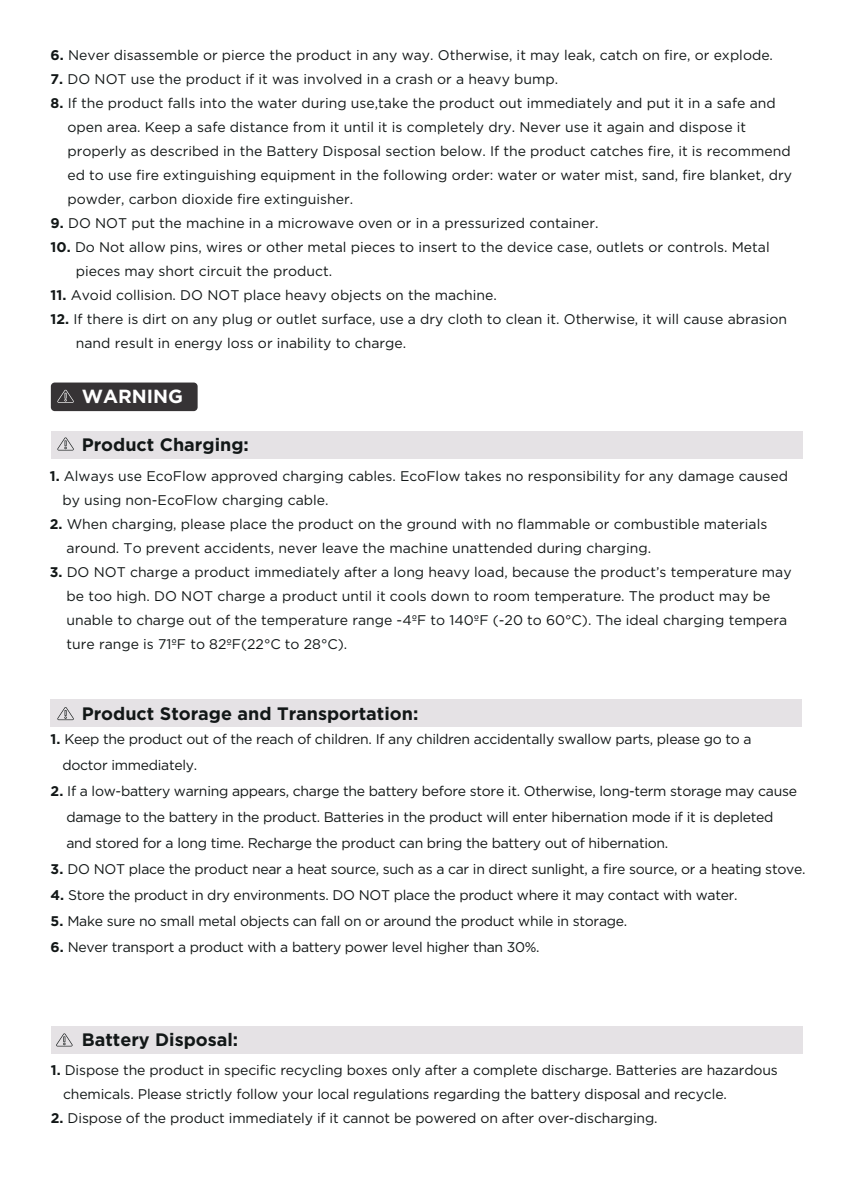
<style>
.page{position:relative;width:851px;height:1191px;background:#fff}
.page>*{position:absolute;margin:0;border:0;box-sizing:border-box;transform-origin:0 0}
.t1{font:700 19px "Gotham";color:#fff}
.t2{font:700 18px "Gotham";color:#121717}
.t3{font:14px/24px "Gotham";color:#121717}
.t4{font:14px/26px "Gotham";letter-spacing:-.02em;color:#121717}
.s1{font-weight:700}
</style>
<div class="page">
<div style="left:51px;top:431px;width:751px;height:27px;background:#e5e2e5"></div>
<div style="left:50px;top:699px;width:751px;height:27px;background:#e5e2e5"></div>
<div style="left:51px;top:1026px;width:751px;height:27px;background:#e5e2e5"></div>
<div style="left:51px;top:382px;width:146px;height:29px;background:#363335;border-radius:4px"></div>
<svg style="left:57px;top:390px;width:17px;height:13px"></svg>
<svg style="left:56px;top:1033px;width:17px;height:13px"></svg>
<svg style="left:57px;top:437px;width:17px;height:13px"></svg>
<svg style="left:57px;top:707px;width:17px;height:13px"></svg>
<p class="t3" style="left:51px;top:43px;width:723px"><span class="s1">6.</span> Never disassemble or pierce the product in any way. Otherwise, it may leak, catch on fire, or explode.</p>
<p class="t3" style="left:51px;top:67px;width:509px"><span class="s1">7.</span> DO NOT use the product if it was involved in a crash or a heavy bump.</p>
<p class="t3" style="left:67px;top:91px;width:725px;text-indent:-17px"><span class="s1">8.</span> If the product falls into the water during use,take the product out immediately and put it in a safe and open area. Keep a safe distance from it until it is completely dry. Never use it again and dispose it properly as described in the Battery Disposal section below. If the product catches fire, it is recommend ed to use fire extinguishing equipment in the following order: water or water mist, sand, fire blanket, dry powder, carbon dioxide fire extinguisher.</p>
<p class="t3" style="left:51px;top:211px;width:549px"><span class="s1">9.</span> DO NOT put the machine in a microwave oven or in a pressurized container.</p>
<p class="t3" style="left:76px;top:235px;width:695px;text-indent:-25px"><span class="s1">10.</span> Do Not allow pins, wires or other metal pieces to insert to the device case, outlets or controls. Metal pieces may short circuit the product.</p>
<p class="t3" style="left:51px;top:283px;width:447px"><span class="s1">11.</span> Avoid collision. DO NOT place heavy objects on the machine.</p>
<p class="t3" style="left:76px;top:307px;width:712px;text-indent:-25px"><span class="s1">12.</span> If there is dirt on any plug or outlet surface, use a dry cloth to clean it. Otherwise, it will cause abrasion nand result in energy loss or inability to charge.</p>
<h1 class="t1" style="left:82px;top:384px;width:103px">WARNING</h1>
<p class="t2" style="left:82px;top:432px;width:168px">Product Charging:</p>
<p class="t3" style="left:62px;top:464px;width:727px;text-indent:-13px"><span class="s1">1.</span> Always use EcoFlow approved charging cables. EcoFlow takes no responsibility for any damage caused by using non-EcoFlow charging cable.</p>
<p class="t3" style="left:67px;top:512px;width:702px;text-indent:-17px"><span class="s1">2.</span> When charging, please place the product on the ground with no flammable or combustible materials around. To prevent accidents, never leave the machine unattended during charging.</p>
<p class="t3" style="left:67px;top:560px;width:726px;text-indent:-17px"><span class="s1">3.</span> DO NOT charge a product immediately after a long heavy load, because the product’s temperature may be too high. DO NOT charge a product until it cools down to room temperature. The product may be unable to charge out of the temperature range -4ºF to 140ºF (-20 to 60°C). The ideal charging tempera ture range is 71ºF to 82ºF(22°C to 28°C).</p>
<p class="t2" style="left:82px;top:702px;width:338px">Product Storage and Transportation:</p>
<p class="t4" style="left:62px;top:726px;width:690px;text-indent:-12px"><span class="s1">1.</span> Keep the product out of the reach of children. If any children accidentally swallow parts, please go to a doctor immediately.</p>
<p class="t4" style="left:66px;top:778px;width:732px;text-indent:-16px"><span class="s1">2.</span> If a low-battery warning appears, charge the battery before store it. Otherwise, long-term storage may cause damage to the battery in the product. Batteries in the product will enter hibernation mode if it is depleted and stored for a long time. Recharge the product can bring the battery out of hibernation.</p>
<p class="t4" style="left:51px;top:856px;width:756px"><span class="s1">3.</span> DO NOT place the product near a heat source, such as a car in direct sunlight, a fire source, or a heating stove.</p>
<p class="t4" style="left:51px;top:882px;width:688px"><span class="s1">4.</span> Store the product in dry environments. DO NOT place the product where it may contact with water.</p>
<p class="t4" style="left:51px;top:907px;width:578px"><span class="s1">5.</span> Make sure no small metal objects can fall on or around the product while in storage.</p>
<p class="t4" style="left:51px;top:933px;width:490px"><span class="s1">6.</span> Never transport a product with a battery power level higher than 30%.</p>
<p class="t2" style="left:82px;top:1027px;width:158px">Battery Disposal:</p>
<p class="t3" style="left:63px;top:1057px;width:716px;text-indent:-12px"><span class="s1">1.</span> Dispose the product in specific recycling boxes only after a complete discharge. Batteries are hazardous chemicals. Please strictly follow your local regulations regarding the battery disposal and recycle.</p>
<p class="t3" style="left:51px;top:1105px;width:608px"><span class="s1">2.</span> Dispose of the product immediately if it cannot be powered on after over-discharging.</p>
</div>
